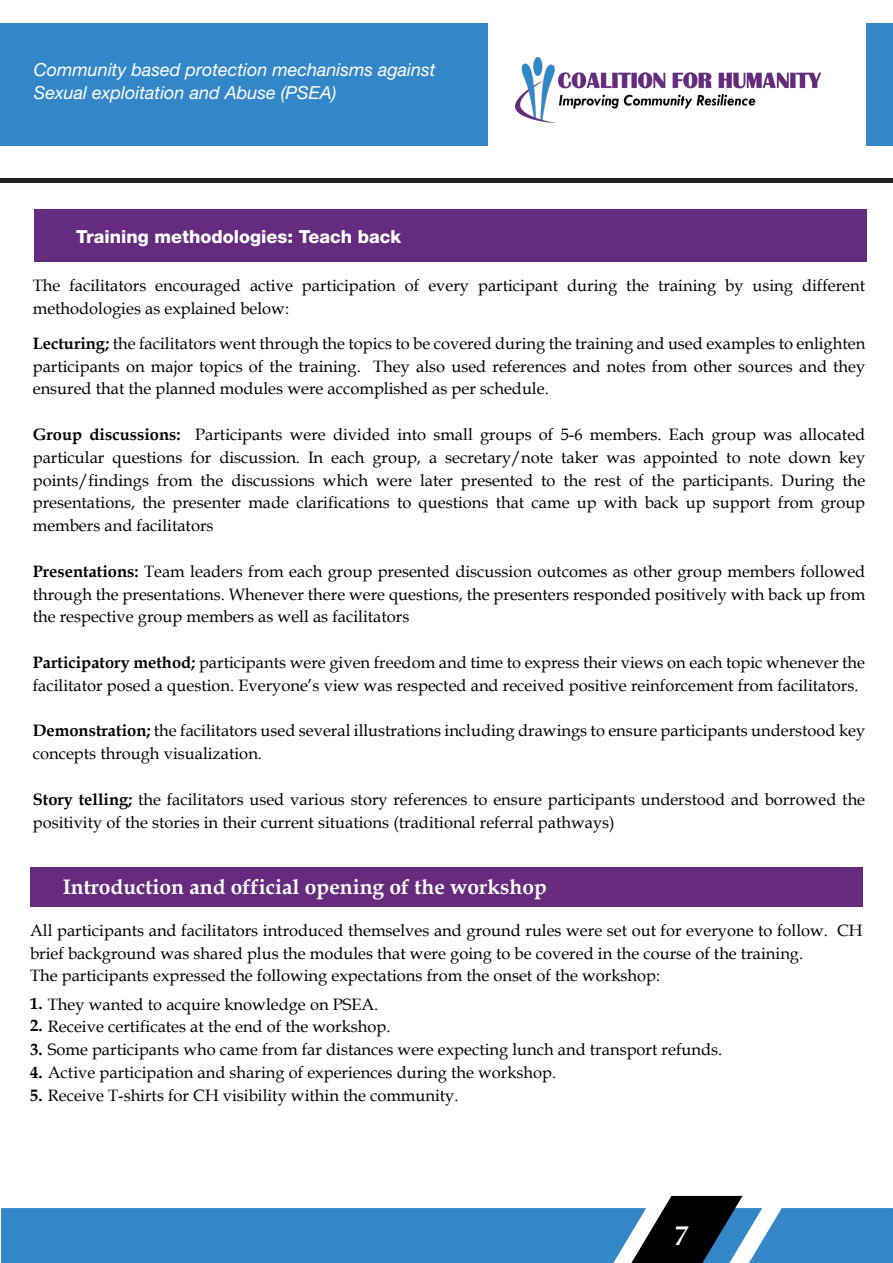
<style>
.page{position:relative;width:893px;height:1263px;background:#fff}
.page>*{position:absolute;margin:0;border:0;box-sizing:border-box;transform-origin:0 0}
.t1{font:italic 700 27px "Book Antiqua";color:#fff}
.t2{font:700 21px "Book Antiqua";color:#fff}
.t3{font:italic 18px/22.8px "Helvetica Neue LT Std";color:#fff}
.t4{font:800 18px "Helvetica Neue LT Std";color:#fff}
.t5{font:16.5px/22.8px "Book Antiqua";color:#000}
.s1{font-weight:700}
</style>
<div class="page">
<img style="left:515px;top:58px;width:305px;height:64px">
<hr style="left:1px;top:178px;width:892px;height:4px;background:#221f1f">
<div style="left:0;top:24px;width:487px;height:122px;background:#3387c8"></div>
<div style="left:866px;top:24px;width:27px;height:122px;background:#3387c8"></div>
<div style="left:34px;top:209px;width:832px;height:52px;background:#652b7e"></div>
<svg style="left:1px;top:1196px;width:892px;height:67px"></svg>
<div style="left:30px;top:867px;width:833px;height:39px;background:#662b7d"></div>
<p class="t3" style="left:34px;top:58px;width:403px">Community based protection mechanisms against<br>Sexual exploitation and Abuse (PSEA)</p>
<p class="t4" style="left:76px;top:226px;width:327px">Training methodologies: Teach back</p>
<p class="t5" style="left:33px;top:274px;width:834px">The facilitators encouraged active participation of every participant during the training by using different methodologies as explained below:</p>
<p class="t5" style="left:33px;top:331px;width:834px;text-align:justify"><span class="s1">Lecturing;</span> the facilitators went through the topics to be covered during the training and used examples to enlighten participants on major topics of the training. They also used references and notes from other sources and they ensured that the planned modules were accomplished as per schedule.</p>
<p class="t5" style="left:33px;top:422px;width:834px;text-align:justify"><span class="s1">Group discussions:</span> Participants were divided into small groups of 5-6 members. Each group was allocated particular questions for discussion. In each group, a secretary/note taker was appointed to note down key points/findings from the discussions which were later presented to the rest of the participants. During the presentations, the presenter made clarifications to questions that came up with back up support from group members and facilitators</p>
<p class="t5" style="left:33px;top:559px;width:834px;text-align:justify"><span class="s1">Presentations:</span> Team leaders from each group presented discussion outcomes as other group members followed through the presentations. Whenever there were questions, the presenters responded positively with back up from the respective group members as well as facilitators</p>
<p class="t5" style="left:33px;top:651px;width:834px"><span class="s1">Participatory method;</span> participants were given freedom and time to express their views on each topic whenever the facilitator posed a question. Everyone’s view was respected and received positive reinforcement from facilitators.</p>
<p class="t5" style="left:33px;top:719px;width:834px"><span class="s1">Demonstration;</span> the facilitators used several illustrations including drawings to ensure participants understood key concepts through visualization.</p>
<p class="t5" style="left:33px;top:787px;width:834px"><span class="s1">Story telling;</span> the facilitators used various story references to ensure participants understood and borrowed the positivity of the stories in their current situations (traditional referral pathways)</p>
<p class="t2" style="left:63px;top:872px;width:486px">Introduction and official opening of the workshop</p>
<p class="t5" style="left:30px;top:918px;width:834px">All participants and facilitators introduced themselves and ground rules were set out for everyone to follow. CH brief background was shared plus the modules that were going to be covered in the course of the training.<br>The participants expressed the following expectations from the onset of the workshop:</p>
<p class="t5" style="left:30px;top:992px;width:350px"><span class="s1">1.</span> They wanted to acquire knowledge on PSEA.</p>
<p class="t5" style="left:30px;top:1015px;width:362px"><span class="s1">2.</span> Receive certificates at the end of the workshop.</p>
<p class="t5" style="left:30px;top:1038px;width:693px"><span class="s1">3.</span> Some participants who came from far distances were expecting lunch and transport refunds.</p>
<p class="t5" style="left:30px;top:1061px;width:527px"><span class="s1">4.</span> Active participation and sharing of experiences during the workshop.</p>
<p class="t5" style="left:30px;top:1083px;width:430px"><span class="s1">5.</span> Receive T-shirts for CH visibility within the community.</p>
<h1 class="t1" style="left:674px;top:1217px;width:15px">7</h1>
</div>
